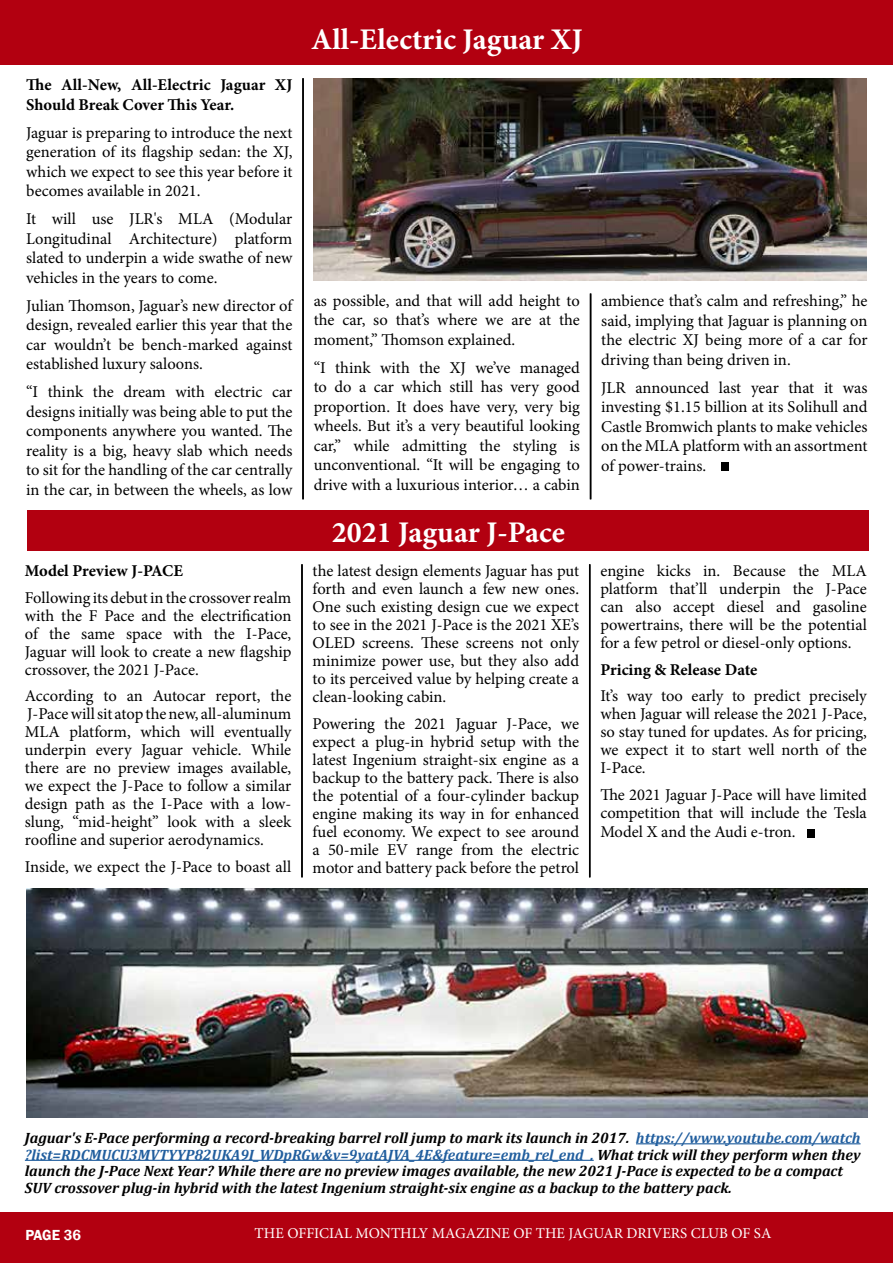
<style>
.page{position:relative;width:893px;height:1263px;background:#fff}
.page>*{position:absolute;margin:0;border:0;box-sizing:border-box;transform-origin:0 0}
.Standard_Paragraph{font:72px "Cambria";color:#000}
.Standard_Paragraph-2{font:700 30px "Minion Pro";color:#fff}
.Standard_Paragraph-3{font:16.5px/18px "Minion Pro";color:#000;text-align:justify}
.Standard_Paragraph-4{font:700 16.5px/19.5px "Minion Pro";color:#000}
.Standard_Paragraph-5{font:italic 700 15px/16.5px "Cambria";color:#000}
.t1{font:15px "Minion Pro";color:#fff}
.t2{font:600 15px "Franklin Gothic";letter-spacing:-.01em;color:#fff}
.s1{color:#215e9e}
</style>
<div class="page">
<div style="left:0;top:1212px;width:893px;height:51px;background:#b20010"></div>
<div style="left:0;top:0;width:893px;height:26px;background:#b20010"></div>
<hr style="left:301px;top:564px;width:2px;height:313px;background:#000">
<hr style="left:589px;top:564px;width:1px;height:313px;background:#000">
<div style="left:0;top:11px;width:893px;height:54px;background:#b20010"></div>
<img style="left:26px;top:888px;width:841px;height:230px">
<hr style="left:636px;top:1143px;width:224px;height:1px;background:#215e9e">
<hr style="left:25px;top:1160px;width:569px;height:1px;background:#215e9e">
<hr style="left:302px;top:78px;width:2px;height:421px;background:#000">
<hr style="left:590px;top:293px;width:1px;height:206px;background:#000">
<img style="left:313px;top:78px;width:554px;height:203px">
<div style="left:28px;top:510px;width:841px;height:41px;background:#b20010"></div>
<p class="Standard_Paragraph-4" style="left:26px;top:75px;width:268px">The All-New, All-Electric Jaguar XJ<br>Should Break Cover This Year.</p>
<p class="Standard_Paragraph-3" style="left:26px;top:123px;width:268px;line-height:19.5px">Jaguar is preparing to introduce the next generation of its flagship sedan: the XJ, which we expect to see this year before it becomes available in 2021.</p>
<p class="Standard_Paragraph-3" style="left:26px;top:209px;width:268px;line-height:19.5px">It will use JLR's MLA (Modular Longitudinal Architecture) platform slated to underpin a wide swathe of new vehicles in the years to come.</p>
<p class="Standard_Paragraph-3" style="left:26px;top:296px;width:268px;line-height:19.5px">Julian Thomson, Jaguar’s new director of design, revealed earlier this year that the car wouldn’t be bench-marked against established luxury saloons.</p>
<p class="Standard_Paragraph-3" style="left:26px;top:382px;width:268px;line-height:19.5px">“I think the dream with electric car designs initially was being able to put the components anywhere you wanted. The reality is a big, heavy slab which needs to sit for the handling of the car centrally in the car, in between the wheels, as low</p>
<p class="Standard_Paragraph-4" style="left:25px;top:561px;width:160px">Model Preview J-PACE</p>
<p class="Standard_Paragraph-3" style="left:25px;top:589px;width:268px">Following its debut in the crossover realm with the F Pace and the electrification of the same space with the I-Pace, Jaguar will look to create a new flagship crossover, the 2021 J-Pace.</p>
<p class="Standard_Paragraph-3" style="left:25px;top:687px;width:268px">According to an Autocar report, the J-Pace will sit atop the new, all-aluminum MLA platform, which will eventually underpin every Jaguar vehicle. While there are no preview images available, we expect the J-Pace to follow a similar design path as the I-Pace with a low&shy;slung, “mid-height” look with a sleek roofline and superior aerodynamics.</p>
<p class="Standard_Paragraph-3" style="left:25px;top:858px;width:268px">Inside, we expect the J-Pace to boast all</p>
<p class="Standard_Paragraph-2" style="left:311px;top:18px;width:273px">All-Electric Jaguar XJ</p>
<p class="Standard_Paragraph-3" style="left:314px;top:291px;width:268px;line-height:19.5px">as possible, and that will add height to the car, so that’s where we are at the moment,” Thomson explained.</p>
<p class="Standard_Paragraph-3" style="left:314px;top:358px;width:268px;line-height:19.5px">“I think with the XJ we’ve managed to do a car which still has very good proportion. It does have very, very big wheels. But it’s a very beautiful looking car,” while admitting the styling is unconventional. “It will be engaging to drive with a luxurious interior… a cabin</p>
<p class="Standard_Paragraph-2" style="left:332px;top:511px;width:235px">2021 Jaguar J-Pace</p>
<p class="Standard_Paragraph-3" style="left:313px;top:562px;width:268px">the latest design elements Jaguar has put forth and even launch a few new ones.<br>One such existing design cue we expect to see in the 2021 J-Pace is the 2021 XE’s OLED screens. These screens not only minimize power use, but they also add to its perceived value by helping create a clean-looking cabin.</p>
<p class="Standard_Paragraph-3" style="left:313px;top:715px;width:268px">Powering the 2021 Jaguar J-Pace, we expect a plug-in hybrid setup with the latest Ingenium straight-six engine as a backup to the battery pack. There is also the potential of a four-cylinder backup engine making its way in for enhanced fuel economy. We expect to see around a 50-mile EV range from the electric motor and battery pack before the petrol</p>
<p class="Standard_Paragraph-3" style="left:601px;top:291px;width:268px;line-height:19.5px">ambience that’s calm and refreshing,” he said, implying that Jaguar is planning on the electric XJ being more of a car for driving than being driven in.</p>
<p class="Standard_Paragraph-3" style="left:601px;top:378px;width:268px;line-height:19.5px">JLR announced last year that it was investing $1.15 billion at its Solihull and Castle Bromwich plants to make vehicles on the MLA platform with an assortment of power-trains.</p>
<p class="Standard_Paragraph" style="left:717px;top:404px;width:16px">.</p>
<p class="Standard_Paragraph-3" style="left:600px;top:562px;width:268px">engine kicks in. Because the MLA platform that’ll underpin the J-Pace can also accept diesel and gasoline powertrains, there will be the potential for a few petrol or diesel-only options.</p>
<p class="Standard_Paragraph-4" style="left:600px;top:660px;width:159px">Pricing &amp; Release Date</p>
<p class="Standard_Paragraph-3" style="left:600px;top:687px;width:268px">It’s way too early to predict precisely when Jaguar will release the 2021 J-Pace, so stay tuned for updates. As for pricing, we expect it to start well north of the I-Pace.</p>
<p class="Standard_Paragraph-3" style="left:600px;top:786px;width:268px">The 2021 Jaguar J-Pace will have limited competition that will include the Tesla</p>
<p class="Standard_Paragraph-3" style="left:600px;top:823px;width:197px">Model X and the Audi e-tron.</p>
<p class="Standard_Paragraph" style="left:803px;top:770px;width:16px">.</p>
<p class="Standard_Paragraph-5" style="left:25px;top:1129px;width:837px">Jaguar's E-Pace performing a record-breaking barrel roll jump to mark its launch in 2017. <span class="s1">https://www.youtube.com/watch ?list=RDCMUCU3MVTYYP82UKA9I_WDpRGw&amp;v=9yatAJVA_4E&amp;feature=emb_rel_end .</span> What trick will they perform when they launch the J-Pace Next Year? While there are no preview images available, the new 2021 J-Pace is expected to be a compact SUV crossover plug-in hybrid with the latest Ingenium straight-six engine as a backup to the battery pack.</p>
<p class="t2" style="left:25px;top:1226px;width:57px">PAGE 36</p>
<p class="t1" style="left:255px;top:1223px;width:518px">THE OFFICIAL MONTHLY MAGAZINE OF THE JAGUAR DRIVERS CLUB OF SA</p>
</div>
